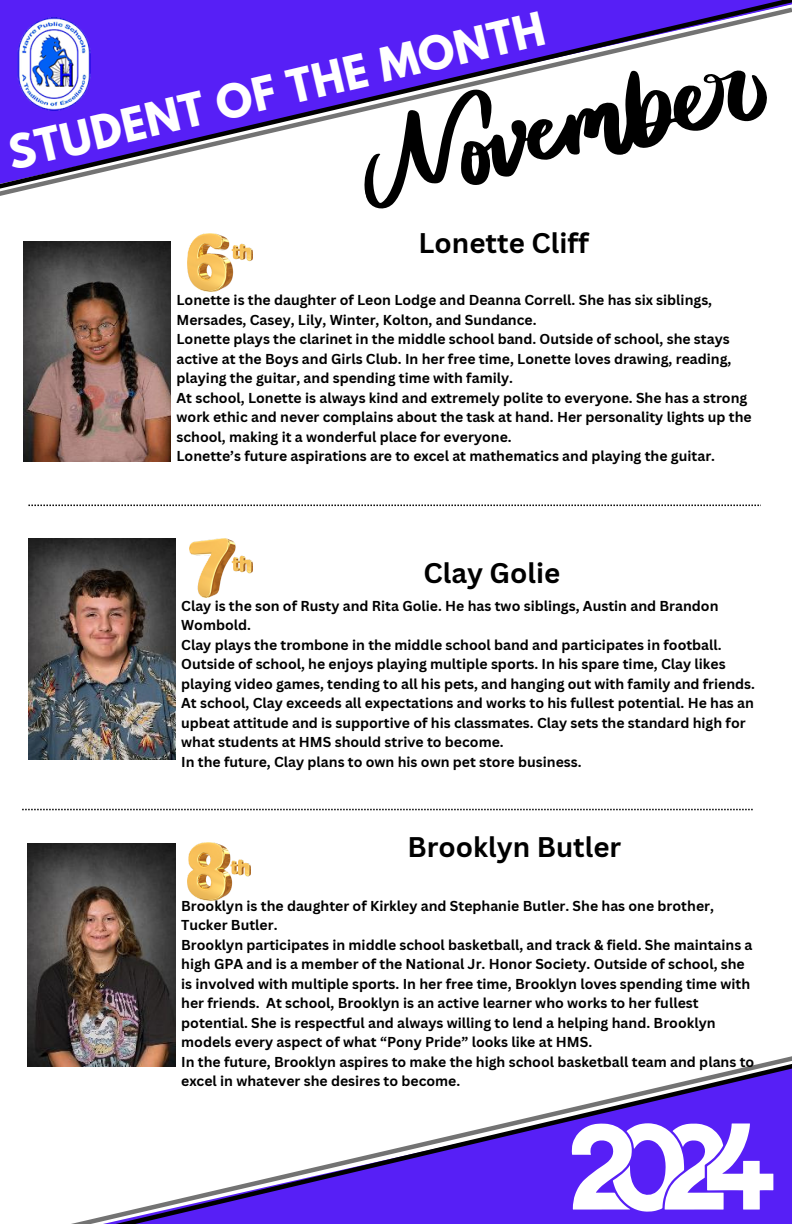
<style>
.page{position:relative;width:792px;height:1224px;background:#fff}
.page>*{position:absolute;margin:0;border:0;box-sizing:border-box;transform-origin:0 0}
.t1{font:700 41.2px "League Spartan";color:#fff}
.t2{font:700 27.7px "Canva Sans";color:#000}
.t3{font:700 14px/19.5px "Canva Sans";color:#000}
</style>
<div class="page">
<svg style="left:65px;top:1041px;width:727px;height:183px"></svg>
<svg style="left:0;top:4px;width:792px;height:192px"></svg>
<svg style="left:28px;top:505px;width:733px;height:1px"></svg>
<svg style="left:22px;top:809px;width:731px;height:1px"></svg>
<img style="left:17px;top:17px;width:74px;height:94px">
<svg style="left:572px;top:1123px;width:201px;height:89px"></svg>
<img style="left:188px;top:233px;width:64px;height:59px">
<img style="left:189px;top:539px;width:63px;height:58px">
<img style="left:188px;top:843px;width:63px;height:57px">
<img style="left:24px;top:241px;width:147px;height:221px">
<img style="left:28px;top:539px;width:147px;height:220px">
<img style="left:27px;top:843px;width:148px;height:223px">
<svg style="left:447px;top:41px;width:326px;height:152px"></svg>
<svg style="left:347px;top:85px;width:164px;height:124px"></svg>
<p class="t1" style="left:4px;top:133px;width:552px;rotate:-13deg">STUDENT OF THE MONTH</p>
<p class="t2" style="left:419px;top:223px;width:172px">Lonette Cliff</p>
<p class="t3" style="left:177px;top:290px;width:537px">Lonette is the daughter of Leon Lodge and Deanna Correll. She has six siblings,<br>Mersades, Casey, Lily, Winter, Kolton, and Sundance.</p>
<p class="t3" style="left:177px;top:329px;width:556px">Lonette plays the clarinet in the middle school band. Outside of school, she stays active at the Boys and Girls Club. In her free time, Lonette loves drawing, reading, playing the guitar, and spending time with family.</p>
<h2 class="t3" style="left:177px;top:387px;width:577px">At school, Lonette is always kind and extremely polite to everyone. She has a strong work ethic and never complains about the task at hand. Her personality lights up the school, making it a wonderful place for everyone.</h2>
<p class="t3" style="left:177px;top:446px;width:540px">Lonette’s future aspirations are to excel at mathematics and playing the guitar.</p>
<p class="t2" style="left:423px;top:554px;width:138px">Clay Golie</p>
<p class="t3" style="left:181px;top:595px;width:539px">Clay is the son of Rusty and Rita Golie. He has two siblings, Austin and Brandon<br>Wombold.</p>
<p class="t3" style="left:181px;top:634px;width:575px">Clay plays the trombone in the middle school band and participates in football.<br>Outside of school, he enjoys playing multiple sports. In his spare time, Clay likes playing video games, tending to all his pets, and hanging out with family and friends.</p>
<p class="t3" style="left:181px;top:693px;width:574px">At school, Clay exceeds all expectations and works to his fullest potential. He has an upbeat attitude and is supportive of his classmates. Clay sets the standard high for what students at HMS should strive to become.</p>
<h2 class="t3" style="left:181px;top:751px;width:402px">In the future, Clay plans to own his own pet store business.</h2>
<p class="t2" style="left:408px;top:827px;width:215px">Brooklyn Butler</p>
<p class="t3" style="left:181px;top:895px;width:534px">Brooklyn is the daughter of Kirkley and Stephanie Butler. She has one brother,<br>Tucker Butler.</p>
<p class="t3" style="left:181px;top:934px;width:573px">Brooklyn participates in middle school basketball, and track &amp; field. She maintains a high GPA and is a member of the National Jr. Honor Society. Outside of school, she is involved with multiple sports. In her free time, Brooklyn loves spending time with her friends. At school, Brooklyn is an active learner who works to her fullest potential. She is respectful and always willing to lend a helping hand. Brooklyn models every aspect of what “Pony Pride” looks like at HMS.</p>
<p class="t3" style="left:181px;top:1051px;width:575px">In the future, Brooklyn aspires to make the high school basketball team and plans to excel in whatever she desires to become.</p>
</div>
